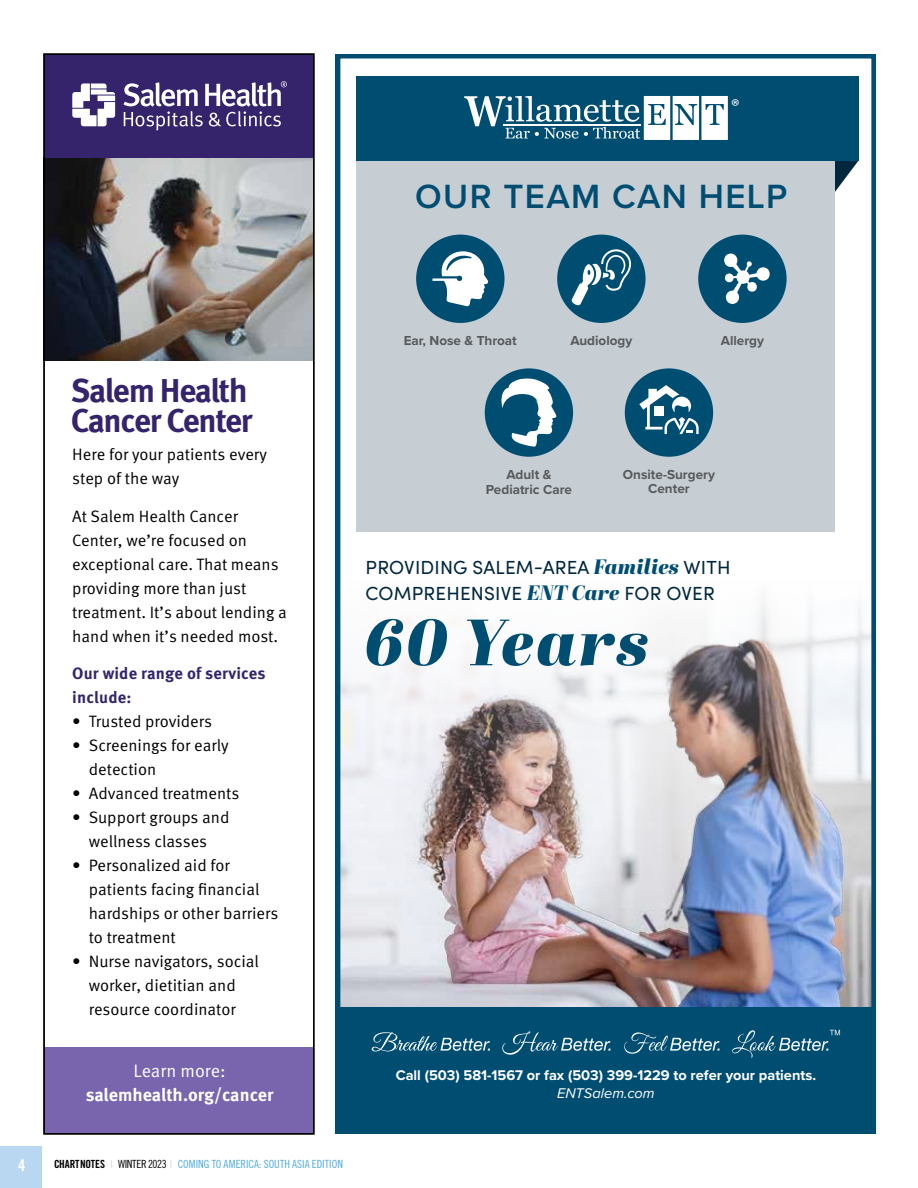
<style>
.page{position:relative;width:918px;height:1188px;background:#fff}
.page>*{position:absolute;margin:0;border:0;box-sizing:border-box;transform-origin:0 0}
.t1{font:italic 65.25px "Abril Fatface";letter-spacing:.04em;color:#004d72}
.t2{font:600 34.8px "Proxima Nova";letter-spacing:.04em;color:#004d72}
.t3{font:700 33px/30px "Meta Pro";letter-spacing:-.04em;color:#35246b}
.t4{font:20.25px "Myriad Pro";color:#fff}
.t5{font:18.9px/26.4px "Sofia Pro";letter-spacing:.01em;color:#00273d}
.t6{font:700 18px "Meta Pro";letter-spacing:-.005em;color:#fff}
.t7{font:18px "Meta Pro Norm";color:#fff}
.t8{font:16.5px/24px "Meta Pro Norm";color:#000}
.t9{font:700 16.5px/24px "Meta Pro";letter-spacing:.01em;color:#35246b}
.t10{font:16.5px "Trade Gothic Bold Cond Twenty";color:#fff}
.t11{font:700 14.55px "Proxima Nova";color:#fff}
.t12{font:italic 14.55px "Proxima Nova";color:#fff}
.t13{font:700 13.5px/15px "Proxima Nova";color:#58595b;text-align:center}
.t14{font:11.25px "Trade Gothic Cond Eighteen";letter-spacing:-.005em;color:#4faadf}
.s1{font-family:"Trade Gothic Bold Cond Twenty";color:#000}
.s2{color:#d1d3d4}
.s3{color:#000}
.s4{font-family:"Abril Fatface";font-style:italic;font-size:20.7px;color:#004d72}
</style>
<div class="page">
<div style="left:0;top:1146px;width:42px;height:42px;background:#b9d7f0"></div>
<img style="left:336px;top:54px;width:540px;height:1080px">
<div style="left:557px;top:235px;width:89px;height:88px;background:#004d72;border-radius:50%"></div>
<svg style="left:572px;top:249px;width:59px;height:56px"></svg>
<div style="left:416px;top:235px;width:89px;height:88px;background:#004d72;border-radius:50%"></div>
<svg style="left:432px;top:251px;width:57px;height:56px"></svg>
<div style="left:698px;top:235px;width:89px;height:88px;background:#004d72;border-radius:50%"></div>
<svg style="left:724px;top:253px;width:46px;height:51px"></svg>
<div style="left:625px;top:368px;width:88px;height:89px;background:#004d72;border-radius:50%"></div>
<svg style="left:639px;top:385px;width:60px;height:49px"></svg>
<div style="left:485px;top:368px;width:88px;height:89px;background:#004d72;border-radius:50%"></div>
<svg style="left:501px;top:378px;width:56px;height:69px"></svg>
<div style="left:44px;top:1048px;width:270px;height:86px;background:#7965ad"></div>
<img style="left:46px;top:158px;width:266px;height:203px">
<div style="left:44px;top:54px;width:270px;height:104px;background:#35246b"></div>
<svg style="left:123px;top:81px;width:164px;height:49px"></svg>
<svg style="left:72px;top:83px;width:43px;height:43px"></svg>
<div style="left:43px;top:53px;width:272px;height:1082px;border:2px solid #000"></div>
<p class="t4" style="left:731px;top:94px;width:10px">®</p>
<h2 class="t2" style="left:415px;top:170px;width:374px">OUR TEAM CAN HELP</h2>
<h3 class="t3" style="left:71px;top:373px;width:183px">Salem Health<br>Cancer Center</h3>
<p class="t8" style="left:72px;top:441px;width:196px">Here for your patients every step of the way</p>
<p class="t8" style="left:72px;top:503px;width:216px">At Salem Health Cancer<br>Center, we’re focused on exceptional care. That means providing more than just treatment. It’s about lending a hand when it’s needed most.</p>
<p class="t9" style="left:72px;top:660px;width:195px">Our wide range of services include:</p>
<p class="t8" style="left:72px;top:709px;width:141px">• Trusted providers</p>
<p class="t8" style="left:89px;top:733px;width:142px;text-indent:-16px">• Screenings for early detection</p>
<p class="t8" style="left:72px;top:781px;width:169px">• Advanced treatments</p>
<p class="t8" style="left:72px;top:805px;width:159px;text-align:center">• Support groups and wellness classes</p>
<p class="t8" style="left:89px;top:853px;width:191px;text-indent:-16px">• Personalized aid for patients facing financial hardships or other barriers to treatment</p>
<p class="t8" style="left:72px;top:949px;width:188px;text-align:center">• Nurse navigators, social worker, dietitian and resource coordinator</p>
<p class="t7" style="left:134px;top:1057px;width:93px">Learn more:</p>
<p class="t6" style="left:86px;top:1080px;width:189px">salemhealth.org/cancer</p>
<p class="t10" style="left:18px;top:1156px;width:9px">4</p>
<p class="t14" style="left:54px;top:1157px;width:291px"><span class="s1">CHARTNOTES</span> <span class="s2">|</span> <span class="s3">WINTER 2023</span> <span class="s2">|</span> COMING TO AMERICA: SOUTH ASIA EDITION</p>
<p class="t13" style="left:404px;top:333px;width:115px">Ear, Nose &amp; Throat</p>
<p class="t13" style="left:570px;top:333px;width:63px">Audiology</p>
<p class="t13" style="left:721px;top:333px;width:45px">Allergy</p>
<p class="t13" style="left:486px;top:467px;width:88px">Adult &amp;<br>Pediatric Care</p>
<p class="t13" style="left:623px;top:467px;width:94px;line-height:13.5px">Onsite-Surgery<br>Center</p>
<p class="t5" style="left:366px;top:553px;width:367px">PROVIDING SALEM-AREA <span class="s4">Families</span> WITH<br>COMPREHENSIVE <span class="s4">ENT Care</span> FOR OVER</p>
<h1 class="t1" style="left:364px;top:595px;width:286px">60 Years</h1>
<p class="t11" style="left:396px;top:1064px;width:422px">Call (503) 581-1567 or fax (503) 399-1229 to refer your patients.</p>
<p class="t12" style="left:557px;top:1082px;width:99px">ENTSalem.com</p>
</div>
